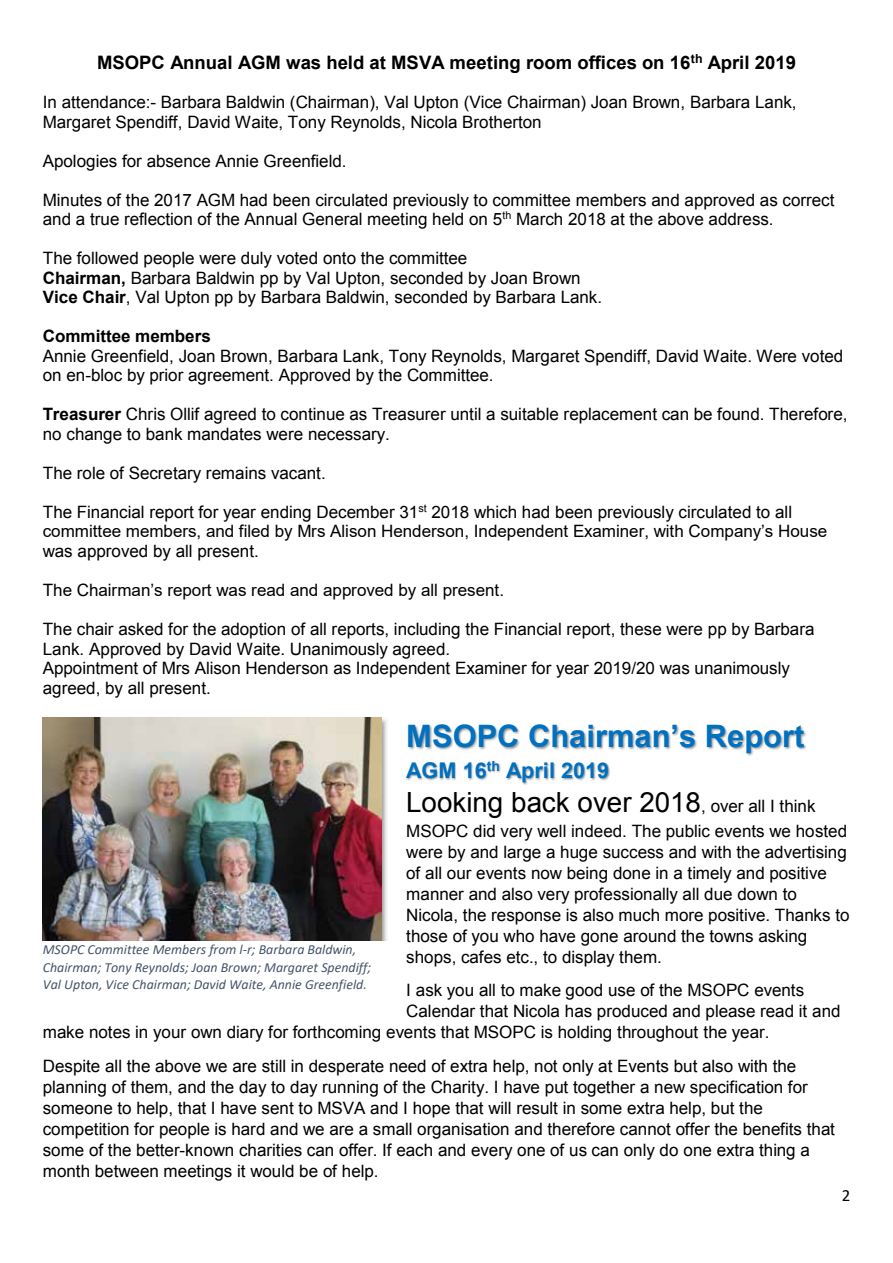
<style>
.page{position:relative;width:893px;height:1263px;background:#fff}
.page>*{position:absolute;margin:0;border:0;box-sizing:border-box;transform-origin:0 0}
.t1{font:700 30.9px "Arial";color:#0070c0}
.t2{font:27.75px "Arial";color:#000}
.t3{font:700 21.6px "Arial";color:#0070c0}
.t4{font:700 18.45px "Arial";color:#000}
.t5{font:17.1px/21px "Arial";color:#000}
.t6{font:700 17.1px "Arial";color:#000}
.t7{font:17.1px "Calibri";color:#000}
.t8{font:italic 13.95px/17.1px "Calibri";color:#44546a}
.s1{font-weight:700}
.s2{font-size:17.1px}
</style>
<div class="page">
<img style="left:408px;top:725px;width:398px;height:31px">
<img style="left:406px;top:751px;width:231px;height:34px">
<img style="left:43px;top:717px;width:339px;height:224px">
<p class="t4" style="left:97px;top:50px;width:701px">MSOPC Annual AGM was held at MSVA meeting room offices on 16<sup>th</sup> April 2019</p>
<p class="t5" style="left:43px;top:92px;width:755px;line-height:19.6px">In attendance:- Barbara Baldwin (Chairman), Val Upton (Vice Chairman) Joan Brown, Barbara Lank,<br>Margaret Spendiff, David Waite, Tony Reynolds, Nicola Brotherton</p>
<p class="t5" style="left:43px;top:150px;width:305px">Apologies for absence Annie Greenfield.</p>
<p class="t5" style="left:43px;top:190px;width:793px;line-height:19.6px">Minutes of the 2017 AGM had been circulated previously to committee members and approved as correct and a true reflection of the Annual General meeting held on 5<sup>th</sup> March 2018 at the above address.</p>
<p class="t5" style="left:43px;top:249px;width:561px;line-height:19.5px">The followed people were duly voted onto the committee<br><span class="s1">Chairman,</span> Barbara Baldwin pp by Val Upton, seconded by Joan Brown<br><span class="s1">Vice Chair</span>, Val Upton pp by Barbara Baldwin, seconded by Barbara Lank.</p>
<p class="t6" style="left:43px;top:325px;width:170px">Committee members</p>
<p class="t5" style="left:43px;top:346px;width:802px;line-height:19.5px">Annie Greenfield, Joan Brown, Barbara Lank, Tony Reynolds, Margaret Spendiff, David Waite. Were voted on en-bloc by prior agreement. Approved by the Committee.</p>
<p class="t5" style="left:43px;top:405px;width:806px;line-height:19.5px"><span class="s1">Treasurer</span> Chris Ollif agreed to continue as Treasurer until a suitable replacement can be found. Therefore, no change to bank mandates were necessary.</p>
<p class="t5" style="left:43px;top:462px;width:284px">The role of Secretary remains vacant.</p>
<p class="t5" style="left:43px;top:502px;width:786px;line-height:19.5px">The Financial report for year ending December 31<sup>st</sup> 2018 which had been previously circulated to all committee members, and filed by Mrs Alison Henderson, Independent Examiner, with Company’s House was approved by all present.</p>
<p class="t5" style="left:43px;top:579px;width:463px">The Chairman’s report was read and approved by all present.</p>
<p class="t5" style="left:43px;top:619px;width:773px;line-height:19.5px">The chair asked for the adoption of all reports, including the Financial report, these were pp by Barbara Lank. Approved by David Waite. Unanimously agreed.<br>Appointment of Mrs Alison Henderson as Independent Examiner for year 2019/20 was unanimously agreed, by all present.</p>
<h1 class="t1" style="left:406px;top:716px;width:399px">MSOPC Chairman’s Report</h1>
<p class="t3" style="left:406px;top:756px;width:204px">AGM 16<sup>th</sup> April 2019</p>
<h2 class="t2" style="left:406px;top:784px;width:411px">Looking back over 2018<span class="s2">, over all I think</span></h2>
<p class="t5" style="left:406px;top:820px;width:445px">MSOPC did very well indeed. The public events we hosted were by and large a huge success and with the advertising of all our events now being done in a timely and positive manner and also very professionally all due down to Nicola, the response is also much more positive. Thanks to those of you who have gone around the towns asking shops, cafes etc., to display them.</p>
<p class="t5" style="left:406px;top:980px;width:399px">I ask you all to make good use of the MSOPC events</p>
<p class="t5" style="left:406px;top:1001px;width:436px">Calendar that Nicola has produced and please read it and</p>
<p class="t5" style="left:43px;top:1022px;width:728px">make notes in your own diary for forthcoming events that MSOPC is holding throughout the year.</p>
<p class="t5" style="left:43px;top:1056px;width:794px">Despite all the above we are still in desperate need of extra help, not only at Events but also with the planning of them, and the day to day running of the Charity. I have put together a new specification for someone to help, that I have sent to MSVA and I hope that will result in some extra help, but the competition for people is hard and we are a small organisation and therefore cannot offer the benefits that some of the better-known charities can offer. If each and every one of us can only do one extra thing a month between meetings it would be of help.</p>
<p class="t8" style="left:43px;top:941px;width:330px">MSOPC Committee Members from l-r; Barbara Baldwin,<br>Chairman; Tony Reynolds; Joan Brown; Margaret Spendiff;<br>Val Upton, Vice Chairman; David Waite, Annie Greenfield.</p>
<p class="t7" style="left:842px;top:1183px;width:10px">2</p>
</div>
